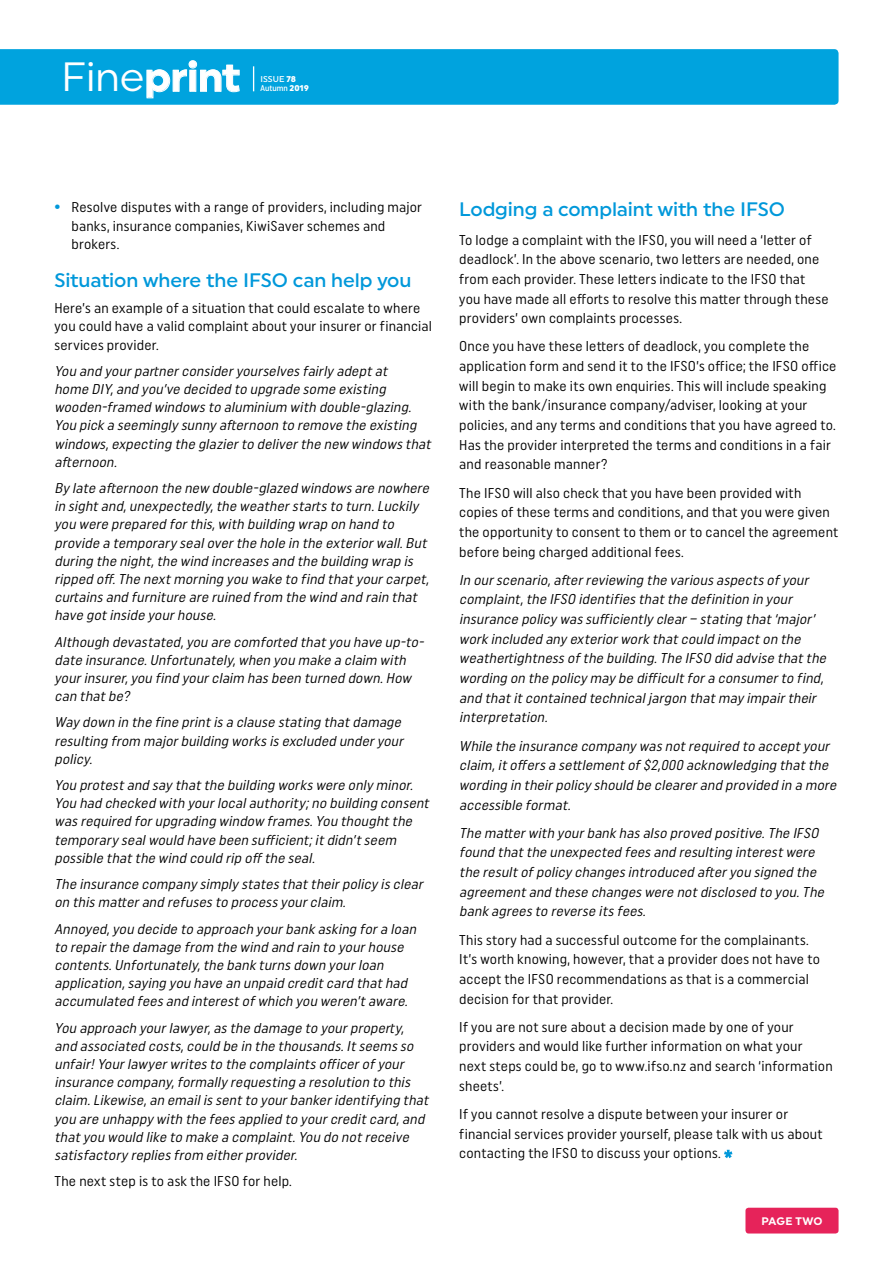
<style>
.page{position:relative;width:893px;height:1263px;background:#fff}
.page>*{position:absolute;margin:0;border:0;box-sizing:border-box;transform-origin:0 0}
.t1{font:700 40.8px "Uniform";letter-spacing:-.01em;color:#fff}
.t2{font:500 19.5px "Uniform";letter-spacing:-.01em;color:#0098da}
.t3{font:italic 14.25px/18.1px "Uniform Condensed";color:#000}
.t4{font:14.25px/19.6px "Uniform Condensed";letter-spacing:.015em;color:#000}
.t5{font:700 10.95px "Uniform";letter-spacing:.005em;color:#fff}
.t6{font:500 8.4px "Uniform Condensed";color:#fff}
.t7{font:500 8.4px "Uniform";color:#fff}
.s1{font-weight:400}
.s2{font-weight:900}
.s3{font-family:"Uniform";font-weight:900}
.s4{font-family:"Uniform";font-weight:700;font-size:15px;color:#0098da}
</style>
<div class="page">
<div style="left:745px;top:1208px;width:93px;height:25px;background:#e6235a;border-radius:3px"></div>
<svg style="left:724px;top:1150px;width:8px;height:8px"></svg>
<div style="left:0;top:49px;width:838px;height:56px;background:#00a3de"></div>
<svg style="left:146px;top:60px;width:94px;height:43px;background:#1faee1"></svg>
<svg style="left:253px;top:66px;width:1px;height:25px"></svg>
<h1 class="t1" style="left:61px;top:53px;width:181px"><span class="s1">Fine</span>print</h1>
<p class="t7" style="left:261px;top:74px;width:37px">ISSUE <span class="s2">78</span></p>
<p class="t6" style="left:261px;top:83px;width:50px">Autumn <span class="s3">2019</span></p>
<p class="t4" style="left:71px;top:198px;width:352px;line-height:18.1px;text-indent:-17px"><span class="s4">•</span> Resolve disputes with a range of providers, including major banks, insurance companies, KiwiSaver schemes and brokers.</p>
<h2 class="t2" style="left:54px;top:268px;width:358px">Situation where the IFSO can help you</h2>
<p class="t4" style="left:54px;top:299px;width:379px;line-height:18.1px">Here’s an example of a situation that could escalate to where you could have a valid complaint about your insurer or financial services provider.</p>
<p class="t3" style="left:54px;top:362px;width:381px">You and yourpartnerconsideryourselvesfairly adeptat<br>home DIY,and you’ve decided to upgrade some existing wooden-framed windowsto aluminium with double-glazing.<br>You pick a seemingly sunny afternoon to remove the existing windows,expecting the glazierto deliverthe new windowsthat afternoon.</p>
<p class="t3" style="left:54px;top:479px;width:379px">By late afternoon the new double-glazed windowsare nowhere in sightand,unexpectedly,the weatherstartsto turn.Luckily you were prepared forthis,with building wrap on hand to provide a temporary sealoverthe hole in the exteriorwall.But during the night,the wind increasesand the building wrap is ripped off.The nextmorning you wake to find thatyourcarpet, curtainsand furniture are ruined from the wind and rain that have gotinside yourhouse.</p>
<p class="t3" style="left:54px;top:632px;width:374px">Although devastated,you are comforted thatyou have up-to&shy;date insurance.Unfortunately,when you make a claim with yourinsurer,you find yourclaim hasbeen turned down.How can thatbe?</p>
<p class="t3" style="left:54px;top:713px;width:354px">Way down in the fine printisa clause stating thatdamage resulting from majorbuilding worksisexcluded underyour policy.</p>
<p class="t3" style="left:54px;top:776px;width:379px">You protestand say thatthe building workswere only minor.<br>You had checked with yourlocalauthority;no building consent wasrequired forupgrading window frames.You thoughtthe temporary sealwould have been sufficient;itdidn’tseem possible thatthe wind could rip off the seal.</p>
<p class="t3" style="left:54px;top:875px;width:373px">The insurance company simply statesthattheirpolicy isclear on thismatterand refusesto processyourclaim.</p>
<p class="t3" style="left:54px;top:920px;width:366px">Annoyed,you decide to approach yourbank asking fora loan to repairthe damage from the wind and rain to yourhouse contents.Unfortunately,the bank turnsdown yourloan application,saying you have an unpaid creditcard thathad accumulated feesand interestofwhich you weren’taware.</p>
<p class="t3" style="left:54px;top:1019px;width:379px">You approach yourlawyer,asthe damage to yourproperty, and associated costs,could be in the thousands.Itseemsso unfair!Yourlawyerwritesto the complaintsofficerofyour insurance company,formally requesting a resolution to this claim.Likewise,an emailissentto yourbankeridentifying that you are unhappy with the feesapplied to yourcreditcard,and thatyou would like to make a complaint.You do notreceive satisfactory repliesfrom eitherprovider.</p>
<p class="t4" style="left:54px;top:1171px;width:239px">The next step is to ask the IFSO for help.</p>
<h2 class="t2" style="left:459px;top:198px;width:327px">Lodging a complaint with the IFSO</h2>
<p class="t4" style="left:459px;top:229px;width:371px">To lodge a complaint with the IFSO, you will need a ‘letter of deadlock’. In the above scenario, two letters are needed, one from each provider. These letters indicate to the IFSO that you have made all efforts to resolve this matter through these providers’ own complaints processes.</p>
<p class="t4" style="left:459px;top:336px;width:379px">Once you have these letters of deadlock, you complete the application form and send it to the IFSO’s office; the IFSO office will begin to make its own enquiries. This will include speaking with the bank/insurance company/adviser, looking at your policies, and any terms and conditions that you have agreed to.<br>Has the provider interpreted the terms and conditions in a fair and reasonable manner?</p>
<p class="t4" style="left:459px;top:482px;width:381px">The IFSO will also check that you have been provided with copies of these terms and conditions, and that you were given the opportunity to consent to them or to cancel the agreement before being charged additional fees.</p>
<p class="t3" style="left:459px;top:570px;width:372px;line-height:19.6px">In ourscenario,afterreviewing the variousaspectsofyour complaint,the IFSO identifiesthatthe definition in your insurance policy wassufficiently clear– stating that‘major’ work included any exteriorwork thatcould impacton the weathertightnessofthe building.The IFSO did advise thatthe wording on the policy may be difficultfora consumerto find, and thatitcontained technicaljargon thatmay impairtheir interpretation.</p>
<p class="t3" style="left:459px;top:735px;width:382px;line-height:19.6px">While the insurance company wasnotrequired to acceptyour claim,itoffersa settlementof$2,000 acknowledging thatthe wording in theirpolicy should be clearerand provided in a more accessible format.</p>
<p class="t3" style="left:459px;top:823px;width:370px;line-height:19.6px">The matterwith yourbank hasalso proved positive.The IFSO found thatthe unexpected feesand resulting interestwere the resultofpolicy changesintroduced afteryou signed the agreementand these changeswere notdisclosed to you.The bank agreesto reverse itsfees.</p>
<p class="t4" style="left:459px;top:929px;width:362px">This story had a successful outcome for the complainants.<br>It’s worth knowing, however, that a provider does not have to accept the IFSO recommendations as that is a commercial decision for that provider.</p>
<p class="t4" style="left:459px;top:1017px;width:375px">If you are not sure about a decision made by one of your providers and would like further information on what your next steps could be, go to www.ifso.nz and search ‘information sheets’.</p>
<p class="t4" style="left:459px;top:1104px;width:365px">If you cannot resolve a dispute between your insurer or financial services provider yourself, please talk with us about contacting the IFSO to discuss your options.</p>
<p class="t5" style="left:761px;top:1214px;width:63px">PAGE TWO</p>
</div>
